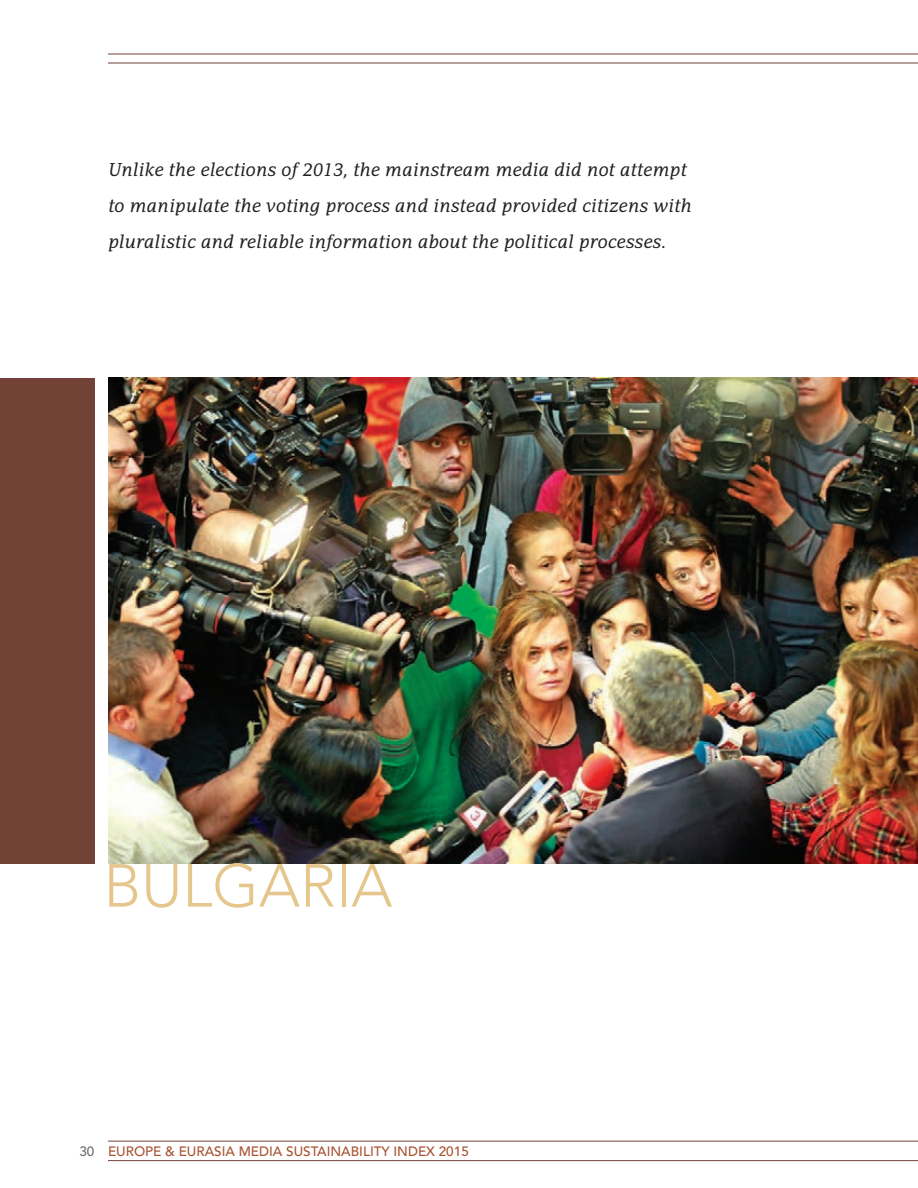
<style>
.page{position:relative;width:918px;height:1188px;background:#fff}
.page>*{position:absolute;margin:0;border:0;box-sizing:border-box;transform-origin:0 0}
.t1{font:300 60px "Avenir";color:#e5c68c}
.t2{font:italic 18px/36px "Adamant BG";color:#231f20}
.t3{font:500 13.5px "Avenir";color:#a75433}
.s1{color:#6c6d70}
</style>
<div class="page">
<hr style="left:108px;top:54px;width:810px;height:1px;background:#724237">
<hr style="left:108px;top:63px;width:810px;height:1px;background:#724237">
<hr style="left:108px;top:1141px;width:810px;height:1px;background:#724237">
<hr style="left:108px;top:1160px;width:810px;height:1px;background:#724237">
<div style="left:0;top:378px;width:94px;height:486px;background:#724237"></div>
<img style="left:108px;top:378px;width:810px;height:486px">
<p class="t2" style="left:108px;top:151px;width:585px">Unlike the elections of 2013, the mainstream media did not attempt to manipulate the voting process and instead provided citizens with pluralistic and reliable information about the political processes.</p>
<h1 class="t1" style="left:104px;top:851px;width:290px">BULGARIA</h1>
<p class="t3" style="left:79px;top:1144px;width:391px"><span class="s1">30</span> EUROPE &amp; EURASIA MEDIA SUSTAINABILITY INDEX 2015</p>
</div>
